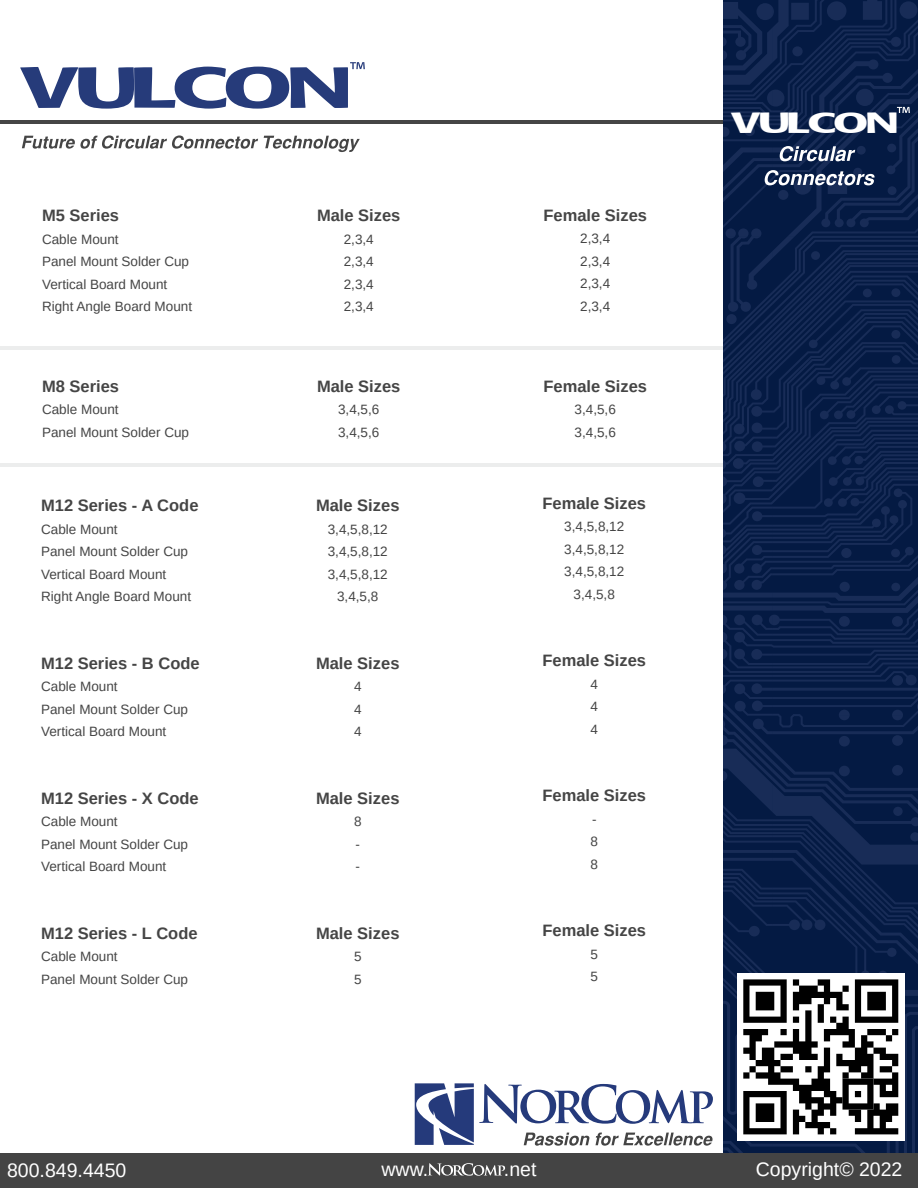
<style>
.page{position:relative;width:918px;height:1188px;background:#fff}
.page>*{position:absolute;margin:0;border:0;box-sizing:border-box;transform-origin:0 0}
.t1{font:63.45px "MARKETPRO";color:#263b7a}
.t2{font:32.1px "MARKETPRO";color:#fff}
.t3{font:19.5px "Arimo";color:#fff}
.t4{font:700 16.5px "Arimo";color:#454545}
.t5{font:13.5px/22.5px "Arimo";color:#454545}
.s1{color:#454545}
</style>
<div class="page">
<svg style="left:722px;top:0;width:196px;height:1154px;background:#0b214a"></svg>
<div style="left:0;top:1154px;width:918px;height:34px;background:#444"></div>
<svg style="left:428px;top:1163px;width:77px;height:13px"></svg>
<hr style="left:0;top:120px;width:722px;height:4px;background:#454545">
<div style="left:737px;top:973px;width:167px;height:168px;background:#fff"></div>
<svg style="left:743px;top:979px;width:155px;height:155px"></svg>
<svg style="left:897px;top:107px;width:13px;height:6px"></svg>
<svg style="left:780px;top:146px;width:75px;height:15px"></svg>
<svg style="left:765px;top:170px;width:110px;height:15px"></svg>
<svg style="left:350px;top:62px;width:15px;height:7px"></svg>
<svg style="left:22px;top:135px;width:236px;height:14px"></svg>
<svg style="left:264px;top:136px;width:96px;height:16px"></svg>
<hr style="left:0;top:346px;width:722px;height:3px;background:#eceded">
<hr style="left:0;top:463px;width:722px;height:3px;background:#eceded">
<svg style="left:415px;top:1083px;width:298px;height:63px"></svg>
<h1 class="t1" style="left:21px;top:53px;width:330px">VULCON</h1>
<p class="t4" style="left:42px;top:204px;width:79px">M5 Series</p>
<p class="t5" style="left:42px;top:228px;width:152px">Cable Mount<br>Panel Mount Solder Cup<br>Vertical Board Mount<br>Right Angle Board Mount</p>
<p class="t4" style="left:42px;top:375px;width:79px">M8 Series</p>
<p class="t5" style="left:42px;top:399px;width:149px">Cable Mount<br>Panel Mount Solder Cup</p>
<p class="t4" style="left:41px;top:494px;width:159px">M12 Series - A Code</p>
<p class="t5" style="left:41px;top:518px;width:152px">Cable Mount<br>Panel Mount Solder Cup<br>Vertical Board Mount<br>Right Angle Board Mount</p>
<p class="t4" style="left:41px;top:651px;width:160px">M12 Series - B Code</p>
<p class="t5" style="left:41px;top:675px;width:149px">Cable Mount<br>Panel Mount Solder Cup<br>Vertical Board Mount</p>
<p class="t4" style="left:41px;top:786px;width:159px">M12 Series - X Code</p>
<p class="t5" style="left:41px;top:810px;width:149px">Cable Mount<br>Panel Mount Solder Cup<br>Vertical Board Mount</p>
<p class="t4" style="left:41px;top:921px;width:158px">M12 Series - L Code</p>
<p class="t5" style="left:41px;top:945px;width:149px">Cable Mount<br>Panel Mount Solder Cup</p>
<p class="t4" style="left:317px;top:204px;width:85px">Male Sizes</p>
<p class="t5" style="left:344px;top:228px;width:32px;text-align:justify">2,3,4<br>2,3,4<br>2,3,4<br>2,3,4</p>
<p class="t4" style="left:317px;top:375px;width:85px">Male Sizes</p>
<p class="t5" style="left:338px;top:399px;width:43px">3,4,5,6<br>3,4,5,6</p>
<p class="t4" style="left:316px;top:494px;width:85px">Male Sizes</p>
<p class="t5" style="left:328px;top:518px;width:62px;text-align:center">3,4,5,8,12<br>3,4,5,8,12<br>3,4,5,8,12<br>3,4,5,8</p>
<p class="t4" style="left:316px;top:651px;width:85px">Male Sizes</p>
<p class="t5" style="left:354px;top:675px;width:9px;text-align:justify">4<br>4<br>4</p>
<p class="t4" style="left:316px;top:786px;width:85px">Male Sizes</p>
<p class="t5" style="left:354px;top:810px;width:9px;text-align:justify">8 - -</p>
<p class="t4" style="left:316px;top:921px;width:85px">Male Sizes</p>
<p class="t5" style="left:354px;top:945px;width:9px">5<br>5</p>
<p class="t4" style="left:543px;top:204px;width:105px">Female Sizes</p>
<p class="t5" style="left:580px;top:228px;width:32px;text-align:justify">2,3,4<br>2,3,4<br>2,3,4<br>2,3,4</p>
<p class="t4" style="left:543px;top:375px;width:105px">Female Sizes</p>
<p class="t5" style="left:575px;top:398px;width:43px">3,4,5,6<br>3,4,5,6</p>
<p class="t4" style="left:542px;top:492px;width:105px">Female Sizes</p>
<p class="t5" style="left:564px;top:516px;width:62px;text-align:center">3,4,5,8,12<br>3,4,5,8,12<br>3,4,5,8,12<br>3,4,5,8</p>
<p class="t4" style="left:542px;top:649px;width:105px">Female Sizes</p>
<p class="t5" style="left:591px;top:673px;width:9px;text-align:justify">4<br>4<br>4</p>
<p class="t4" style="left:542px;top:784px;width:105px">Female Sizes</p>
<p class="t5" style="left:591px;top:808px;width:9px;text-align:justify">- 8<br>8</p>
<p class="t4" style="left:542px;top:919px;width:105px">Female Sizes</p>
<p class="t5" style="left:591px;top:943px;width:9px">5<br>5</p>
<h2 class="t2" style="left:731px;top:105px;width:167px">VULCON</h2>
<h3 class="t3" style="left:7px;top:1158px;width:121px">800.849.4450</h3>
<h3 class="t3" style="left:382px;top:1157px;width:156px">www.<span class="s1">norcomp</span>.net</h3>
<h3 class="t3" style="left:756px;top:1157px;width:148px">Copyright© 2022</h3>
</div>
